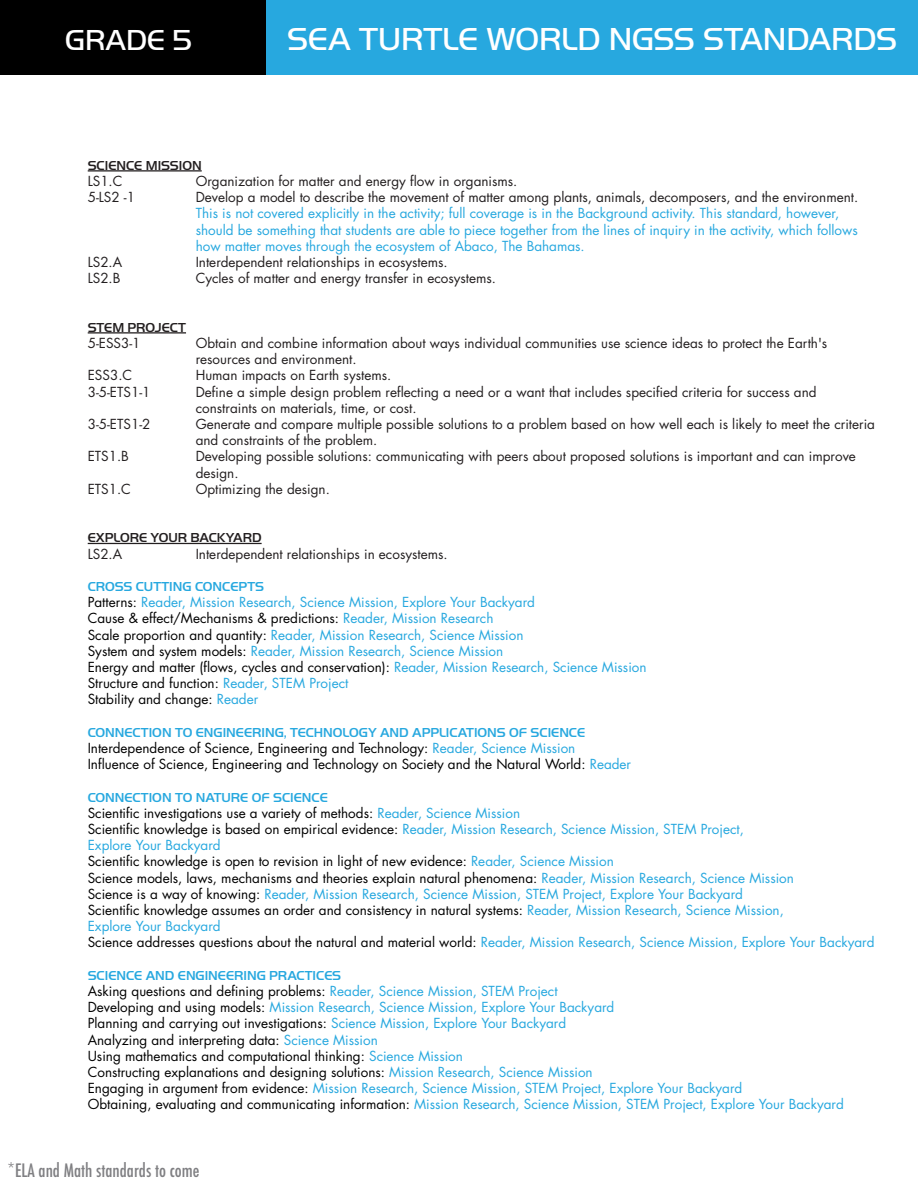
<style>
.page{position:relative;width:918px;height:1188px;background:#fff}
.page>*{position:absolute;margin:0;border:0;box-sizing:border-box;transform-origin:0 0}
.t1{font:300 33px "Handel Got D";color:#fff}
.t2{font:300 30px "Handel Got D";color:#fff}
.t3{font:500 condensed 18px "Futura";color:#808083}
.t4{font:13.5px/16.2px "Futura Std";color:#27a8df}
.t5{font:13.5px/16.2px "Futura Std";color:#231f20}
.t6{font:13.5px/16.2px "Futura Std";color:#000}
.t7{font:500 13.5px "Handel Got D";color:#27a8df}
.t8{font:500 13.5px "Handel Got D";color:#231f20}
.s1{color:#000}
.s2{color:#27a8df}
</style>
<div class="page">
<div style="left:264px;top:0;width:654px;height:75px;background:#27a8df"></div>
<div style="left:0;top:0;width:265px;height:75px;background:#000"></div>
<hr style="left:88px;top:170px;width:114px;height:2px;background:#231f20">
<hr style="left:88px;top:332px;width:98px;height:2px;background:#231f20">
<hr style="left:88px;top:543px;width:174px;height:1px;background:#231f20">
<h2 class="t2" style="left:65px;top:23px;width:129px">GRADE 5</h2>
<h1 class="t1" style="left:287px;top:20px;width:612px">SEA TURTLE WORLD NGSS STANDARDS</h1>
<p class="t8" style="left:88px;top:158px;width:116px">SCIENCE MISSION</p>
<p class="t5" style="left:88px;top:173px;width:36px">LS1.C</p>
<p class="t5" style="left:196px;top:173px;width:323px">Organization for matter and energy flow in organisms.</p>
<p class="t5" style="left:88px;top:189px;width:49px">5-LS2 -1</p>
<p class="t5" style="left:196px;top:189px;width:664px">Develop a model to describe the movement of matter among plants, animals, decomposers, and the environment.</p>
<p class="t4" style="left:196px;top:205px;width:664px">This is not covered explicitly in the activity; full coverage is in the Background activity. This standard, however, should be something that students are able to piece together from the lines of inquiry in the activity, which follows how matter moves through the ecosystem of Abaco, The Bahamas.</p>
<p class="t5" style="left:88px;top:254px;width:36px">LS2.A</p>
<p class="t5" style="left:196px;top:254px;width:253px">Interdependent relationships in ecosystems.</p>
<p class="t5" style="left:88px;top:270px;width:34px">LS2.B</p>
<p class="t5" style="left:196px;top:270px;width:302px">Cycles of matter and energy transfer in ecosystems.</p>
<p class="t8" style="left:88px;top:320px;width:100px">STEM PROJECT</p>
<p class="t5" style="left:88px;top:335px;width:54px">5-ESS3-1</p>
<p class="t5" style="left:196px;top:335px;width:633px">Obtain and combine information about ways individual communities use science ideas to protect the Earth's resources and environment.</p>
<p class="t5" style="left:88px;top:367px;width:46px">ESS3.C</p>
<p class="t5" style="left:196px;top:367px;width:197px">Human impacts on Earth systems.</p>
<p class="t5" style="left:88px;top:384px;width:64px">3-5-ETS1-1</p>
<p class="t5" style="left:196px;top:384px;width:622px">Define a simple design problem reflecting a need or a want that includes specified criteria for success and constraints on materials, time, or cost.</p>
<p class="t5" style="left:88px;top:416px;width:64px">3-5-ETS1-2</p>
<p class="t5" style="left:196px;top:416px;width:681px">Generate and compare multiple possible solutions to a problem based on how well each is likely to meet the criteria and constraints of the problem.</p>
<p class="t5" style="left:88px;top:448px;width:43px">ETS1.B</p>
<p class="t5" style="left:196px;top:448px;width:662px">Developing possible solutions: communicating with peers about proposed solutions is important and can improve design.</p>
<p class="t5" style="left:88px;top:481px;width:45px">ETS1.C</p>
<p class="t5" style="left:196px;top:481px;width:136px">Optimizing the design.</p>
<p class="t8" style="left:88px;top:530px;width:175px">EXPLORE YOUR BACKYARD</p>
<p class="t5" style="left:88px;top:546px;width:36px">LS2.A</p>
<p class="t5" style="left:196px;top:546px;width:253px">Interdependent relationships in ecosystems.</p>
<p class="t7" style="left:88px;top:579px;width:178px">CROSS CUTTING CONCEPTS</p>
<p class="t4" style="left:88px;top:594px;width:560px"><span class="s1">Patterns:</span> Reader, Mission Research, Science Mission, Explore Your Backyard<br><span class="s1">Cause &amp; effect/Mechanisms &amp; predictions:</span> Reader, Mission Research<br><span class="s1">Scale proportion and quantity:</span> Reader, Mission Research, Science Mission<br><span class="s1">System and system models:</span> Reader, Mission Research, Science Mission<br><span class="s1">Energy and matter (flows, cycles and conservation):</span> Reader, Mission Research, Science Mission <span class="s1">Structure and function:</span> Reader, STEM Project<br><span class="s1">Stability and change:</span> Reader</p>
<p class="t7" style="left:88px;top:725px;width:499px">CONNECTION TO ENGINEERING, TECHNOLOGY AND APPLICATIONS OF SCIENCE</p>
<p class="t6" style="left:88px;top:740px;width:545px">Interdependence of Science, Engineering and Technology: <span class="s2">Reader, Science Mission<br></span>Influence of Science, Engineering and Technology on Society and the Natural World: <span class="s2">Reader</span></p>
<p class="t7" style="left:88px;top:789px;width:242px">CONNECTION TO NATURE OF SCIENCE</p>
<p class="t6" style="left:88px;top:805px;width:788px">Scientific investigations use a variety of methods: <span class="s2">Reader, Science Mission<br></span>Scientific knowledge is based on empirical evidence: <span class="s2">Reader, Mission Research, Science Mission, STEM Project,<br>Explore Your Backyard<br></span>Scientific knowledge is open to revision in light of new evidence: <span class="s2">Reader, Science Mission<br></span>Science models, laws, mechanisms and theories explain natural phenomena: <span class="s2">Reader, Mission Research, Science Mission<br></span>Science is a way of knowing: <span class="s2">Reader, Mission Research, Science Mission, STEM Project, Explore Your Backyard<br></span>Scientific knowledge assumes an order and consistency in natural systems: <span class="s2">Reader, Mission Research, Science Mission,<br>Explore Your Backyard<br></span>Science addresses questions about the natural and material world: <span class="s2">Reader, Mission Research, Science Mission, Explore Your Backyard</span></p>
<p class="t7" style="left:88px;top:968px;width:255px">SCIENCE AND ENGINEERING PRACTICES</p>
<p class="t4" style="left:88px;top:983px;width:758px"><span class="s1">Asking questions and defining problems:</span> Reader, Science Mission, STEM Project<br><span class="s1">Developing and using models:</span> Mission Research, Science Mission, Explore Your Backyard<br><span class="s1">Planning and carrying out investigations:</span> Science Mission, Explore Your Backyard<br><span class="s1">Analyzing and interpreting data:</span> Science Mission<br><span class="s1">Using mathematics and computational thinking:</span> Science Mission<br><span class="s1">Constructing explanations and designing solutions:</span> Mission Research, Science Mission<br><span class="s1">Engaging in argument from evidence:</span> Mission Research, Science Mission, STEM Project, Explore Your Backyard<br><span class="s1">Obtaining, evaluating and communicating information:</span> Mission Research, Science Mission, STEM Project, Explore Your Backyard</p>
<h3 class="t3" style="left:8px;top:1159px;width:193px">*ELA and Math standards to come</h3>
</div>
